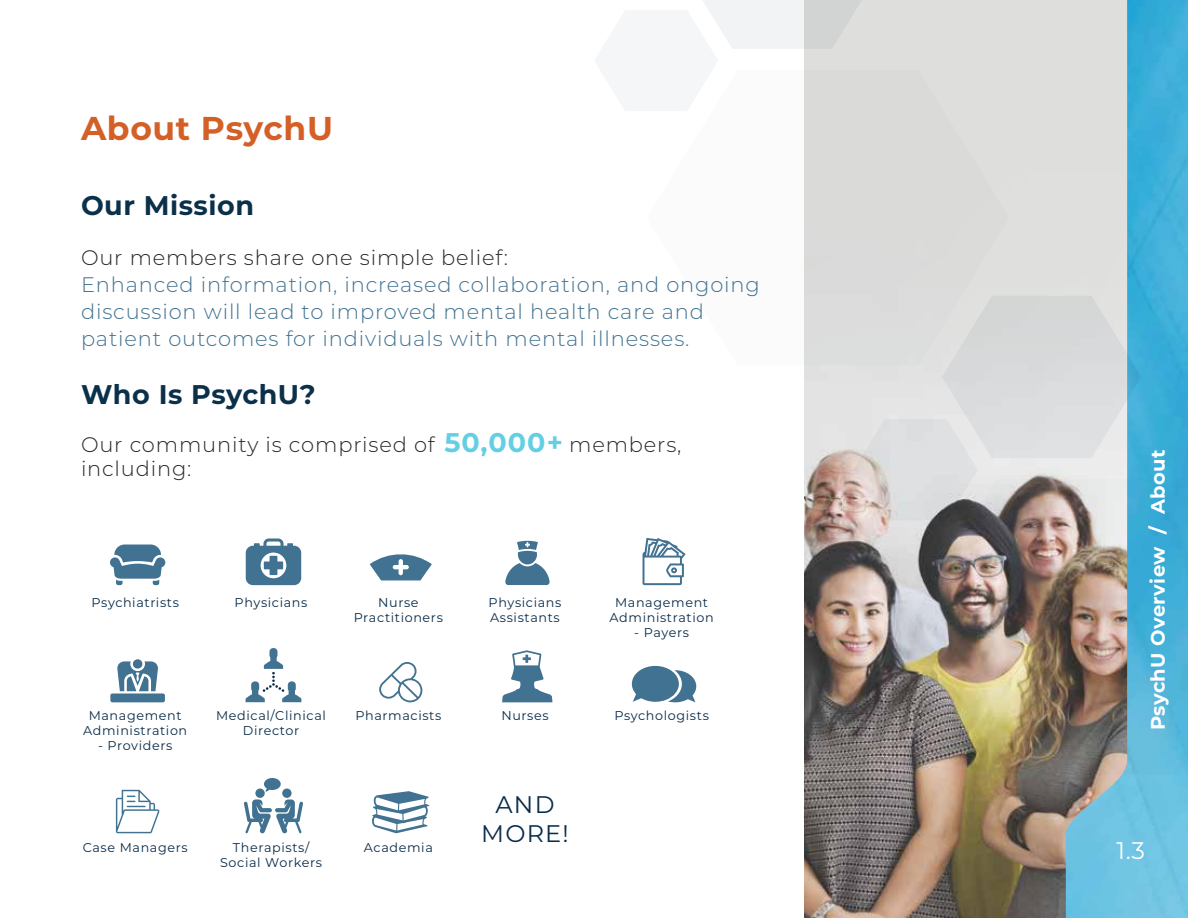
<style>
.page{position:relative;width:1188px;height:918px;background:#fff}
.page>*{position:absolute;margin:0;border:0;box-sizing:border-box;transform-origin:0 0}
.t1{font:700 33px "Montserrat";letter-spacing:.02em;color:#d46027}
.t2{font:700 27px "Montserrat";letter-spacing:.02em;color:#0b304a}
.t3{font:24px/28.8px "Montserrat";letter-spacing:.05em;color:#092b49;text-align:center}
.t4{font:24px "Montserrat";color:#fff}
.t5{font:300 21px/27px "Montserrat";letter-spacing:.04em;color:#417291}
.t6{font:300 21px/24px "Montserrat";letter-spacing:.04em;color:#24272a}
.t7{font:700 19.5px "Montserrat";letter-spacing:.02em;color:#fff}
.t8{font:12.75px/14.9px "Montserrat";letter-spacing:.05em;color:#092b49;text-align:center}
.s1{font-weight:700;font-size:27px;color:#63cfe3}
</style>
<div class="page">
<div style="left:805px;top:0;width:383px;height:918px;background:#dddddb"></div>
<img style="left:805px;top:449px;width:261px;height:469px">
<img style="left:1066px;top:0;width:122px;height:918px">
<img style="left:906px;top:479px;width:282px;height:296px">
<svg style="left:703px;top:0;width:158px;height:111px"></svg>
<svg style="left:854px;top:296px;width:287px;height:224px"></svg>
<svg style="left:505px;top:541px;width:45px;height:44px"></svg>
<svg style="left:372px;top:791px;width:58px;height:42px"></svg>
<svg style="left:379px;top:662px;width:43px;height:40px"></svg>
<svg style="left:632px;top:666px;width:64px;height:36px"></svg>
<div style="left:110px;top:693px;width:55px;height:9px;background:#417291;border-radius:2px"></div>
<svg style="left:117px;top:661px;width:41px;height:30px"></svg>
<svg style="left:246px;top:648px;width:55px;height:54px"></svg>
<svg style="left:246px;top:538px;width:55px;height:47px"></svg>
<svg style="left:370px;top:554px;width:62px;height:26px"></svg>
<svg style="left:502px;top:650px;width:51px;height:52px"></svg>
<div style="left:282px;top:789px;width:10px;height:9px;background:#417291;border-radius:50%"></div>
<svg style="left:244px;top:799px;width:59px;height:35px"></svg>
<div style="left:255px;top:789px;width:10px;height:9px;background:#417291;border-radius:50%"></div>
<svg style="left:264px;top:778px;width:17px;height:14px"></svg>
<svg style="left:110px;top:545px;width:55px;height:40px"></svg>
<svg style="left:643px;top:538px;width:43px;height:47px"></svg>
<svg style="left:116px;top:790px;width:43px;height:43px"></svg>
<h1 class="t1" style="left:81px;top:104px;width:254px">About PsychU</h1>
<h2 class="t2" style="left:81px;top:186px;width:175px">Our Mission</h2>
<h3 class="t6" style="left:81px;top:245px;width:429px">Our members share one simple belief:</h3>
<h3 class="t5" style="left:81px;top:270px;width:680px">Enhanced information, increased collaboration, and ongoing discussion will lead to improved mental health care and patient outcomes for individuals with mental illnesses.</h3>
<h2 class="t2" style="left:81px;top:375px;width:236px">Who Is PsychU?</h2>
<h3 class="t6" style="left:81px;top:432px;width:602px">Our community is comprised of <span class="s1">50,000+</span> members, including:</h3>
<p class="t8" style="left:91px;top:595px;width:89px">Psychiatrists</p>
<p class="t8" style="left:610px;top:595px;width:106px">Management<br>Administration</p>
<p class="t8" style="left:634px;top:624px;width:56px">- Payers</p>
<p class="t8" style="left:235px;top:595px;width:74px">Physicians</p>
<p class="t8" style="left:354px;top:595px;width:91px">Nurse<br>Practitioners</p>
<p class="t8" style="left:489px;top:595px;width:74px;text-align:left">Physicians<br>Assistants</p>
<p class="t8" style="left:216px;top:708px;width:111px">Medical/Clinical<br>Director</p>
<p class="t8" style="left:89px;top:708px;width:95px">Management</p>
<p class="t8" style="left:355px;top:708px;width:87px">Pharmacists</p>
<p class="t8" style="left:614px;top:708px;width:96px">Psychologists</p>
<p class="t8" style="left:83px;top:723px;width:106px">Administration</p>
<p class="t8" style="left:98px;top:738px;width:76px">- Providers</p>
<p class="t8" style="left:501px;top:708px;width:49px">Nurses</p>
<p class="t8" style="left:83px;top:840px;width:107px">Case Managers</p>
<p class="t8" style="left:220px;top:840px;width:103px">Therapists/<br>Social Workers</p>
<p class="t8" style="left:364px;top:840px;width:71px">Academia</p>
<h3 class="t3" style="left:481px;top:790px;width:89px">AND<br>MORE!</h3>
<h3 class="t7" style="left:1144px;top:730px;width:282px;rotate:-90deg">PsychU Overview / About</h3>
<h3 class="t4" style="left:1117px;top:834px;width:30px">1.3</h3>
</div>
